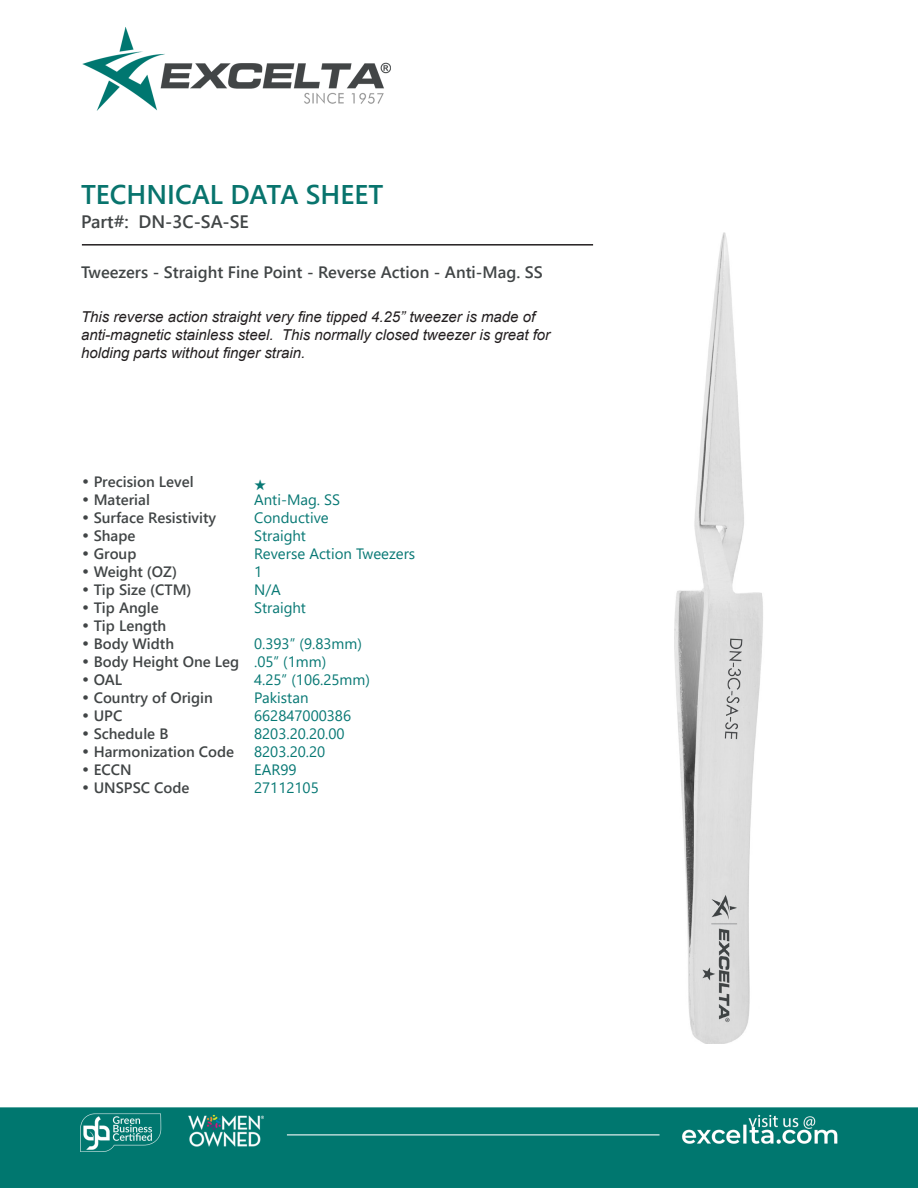
<style>
.page{position:relative;width:918px;height:1188px;background:#fff}
.page>*{position:absolute;margin:0;border:0;box-sizing:border-box;transform-origin:0 0}
.t1{font:700 27px "Yu Gothic UI";color:#08746d}
.t2{font:700 18px "Yu Gothic UI";color:#414546}
.t3{font:700 16.5px "Yu Gothic UI";color:#414546}
.CT_s_CTM{font:700 15px "Yu Gothic UI";color:#414546}
.CT_s_CTM-2{font:15px "Yu Gothic UI";color:#077874}
.t4{font:italic 15px/18px "Arial";color:#231f20}
.s1{font-family:"Century Gothic";font-weight:400}
</style>
<div class="page">
<img style="left:0;top:27px;width:918px;height:1161px">
<img style="left:675px;top:232px;width:90px;height:812px">
<hr style="left:82px;top:244px;width:511px;height:2px;background:#231f20">
<svg style="left:255px;top:479px;width:11px;height:11px"></svg>
<p class="t1" style="left:81px;top:178px;width:304px">TECHNICAL DATA SHEET</p>
<p class="t2" style="left:81px;top:212px;width:169px">Part#: DN-3C-SA-SE</p>
<p class="t3" style="left:81px;top:262px;width:463px">Tweezers - Straight Fine Point - Reverse Action - Anti-Mag. SS</p>
<p class="t4" style="left:81px;top:308px;width:471px">This reverse action straight very fine tipped 4.25” tweezer is made of anti-magnetic stainless steel. This normally closed tweezer is great for holding parts without finger strain.</p>
<p class="CT_s_CTM" style="left:81px;top:473px;width:114px"><span class="s1">•</span> Precision Level</p>
<p class="CT_s_CTM" style="left:81px;top:491px;width:70px"><span class="s1">•</span> Material</p>
<p class="CT_s_CTM-2" style="left:254px;top:485px;width:88px">Anti-Mag. SS</p>
<p class="CT_s_CTM" style="left:81px;top:509px;width:137px"><span class="s1">•</span> Surface Resistivity</p>
<p class="CT_s_CTM-2" style="left:254px;top:503px;width:76px">Conductive</p>
<p class="CT_s_CTM" style="left:81px;top:527px;width:56px"><span class="s1">•</span> Shape</p>
<p class="CT_s_CTM-2" style="left:254px;top:521px;width:53px">Straight</p>
<p class="CT_s_CTM" style="left:81px;top:545px;width:57px"><span class="s1">•</span> Group</p>
<p class="CT_s_CTM-2" style="left:254px;top:539px;width:163px">Reverse Action Tweezers</p>
<p class="CT_s_CTM" style="left:81px;top:563px;width:98px"><span class="s1">•</span> Weight (OZ)</p>
<p class="CT_s_CTM-2" style="left:254px;top:557px;width:10px">1</p>
<p class="CT_s_CTM" style="left:81px;top:581px;width:112px"><span class="s1">•</span> Tip Size (CTM)</p>
<p class="CT_s_CTM-2" style="left:254px;top:575px;width:28px">N/A</p>
<p class="CT_s_CTM" style="left:81px;top:599px;width:79px"><span class="s1">•</span> Tip Angle</p>
<p class="CT_s_CTM-2" style="left:254px;top:593px;width:53px">Straight</p>
<p class="CT_s_CTM" style="left:81px;top:617px;width:87px"><span class="s1">•</span> Tip Length</p>
<p class="CT_s_CTM" style="left:81px;top:635px;width:95px"><span class="s1">•</span> Body Width</p>
<p class="CT_s_CTM-2" style="left:254px;top:629px;width:109px">0.393” (9.83mm)</p>
<p class="CT_s_CTM" style="left:81px;top:653px;width:160px"><span class="s1">•</span> Body Height One Leg</p>
<p class="CT_s_CTM-2" style="left:254px;top:647px;width:74px">.05” (1mm)</p>
<p class="CT_s_CTM" style="left:81px;top:671px;width:43px"><span class="s1">•</span> OAL</p>
<p class="CT_s_CTM-2" style="left:254px;top:665px;width:117px">4.25” (106.25mm)</p>
<p class="CT_s_CTM" style="left:81px;top:689px;width:133px"><span class="s1">•</span> Country of Origin</p>
<p class="CT_s_CTM-2" style="left:254px;top:683px;width:56px">Pakistan</p>
<p class="CT_s_CTM" style="left:81px;top:707px;width:43px"><span class="s1">•</span> UPC</p>
<p class="CT_s_CTM-2" style="left:254px;top:701px;width:99px">662847000386</p>
<p class="CT_s_CTM" style="left:81px;top:725px;width:89px"><span class="s1">•</span> Schedule B</p>
<p class="CT_s_CTM-2" style="left:254px;top:719px;width:92px">8203.20.20.00</p>
<p class="CT_s_CTM" style="left:81px;top:743px;width:155px"><span class="s1">•</span> Harmonization Code</p>
<p class="CT_s_CTM-2" style="left:254px;top:737px;width:73px">8203.20.20</p>
<p class="CT_s_CTM" style="left:81px;top:761px;width:52px"><span class="s1">•</span> ECCN</p>
<p class="CT_s_CTM-2" style="left:254px;top:755px;width:44px">EAR99</p>
<p class="CT_s_CTM" style="left:81px;top:779px;width:110px"><span class="s1">•</span> UNSPSC Code</p>
<p class="CT_s_CTM-2" style="left:254px;top:773px;width:66px">27112105</p>
</div>
